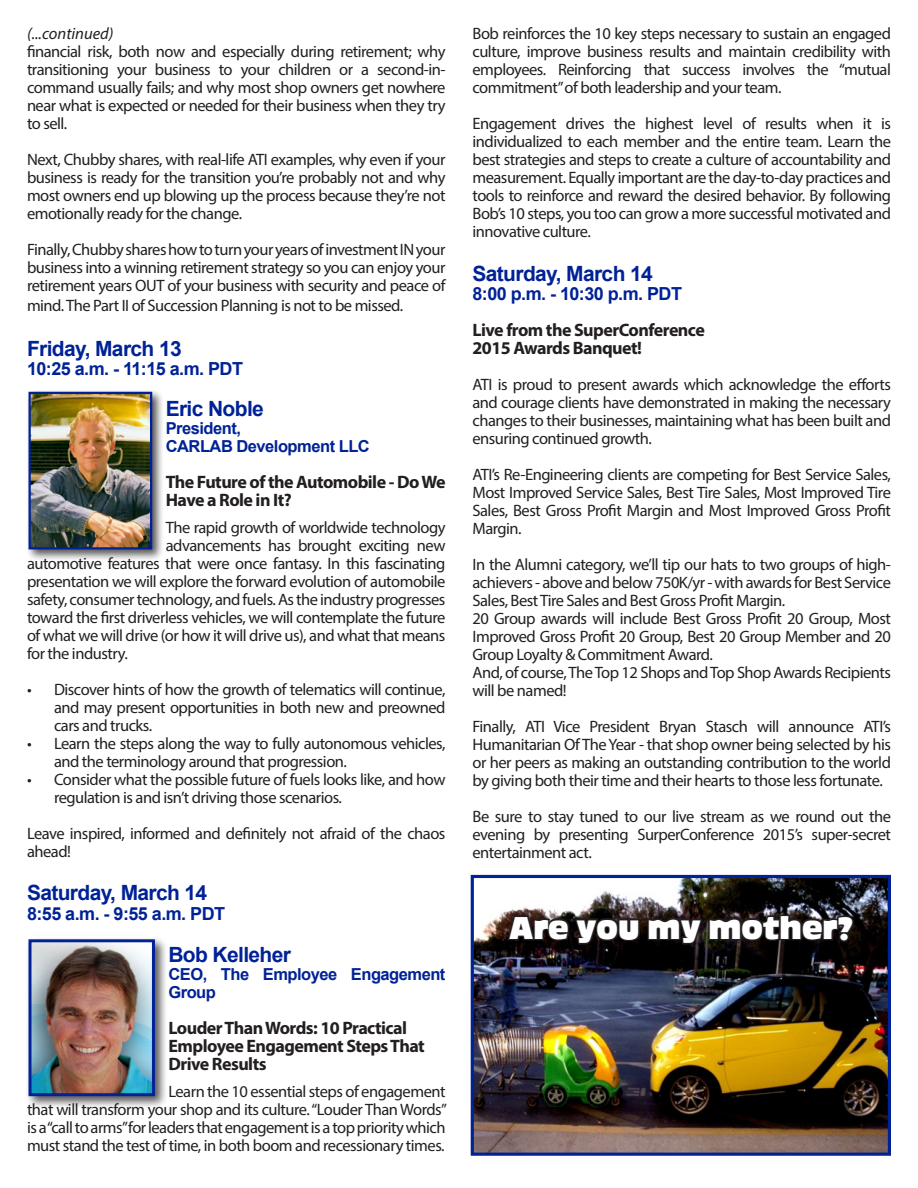
<style>
.page{position:relative;width:918px;height:1188px;background:#fff}
.page>*{position:absolute;margin:0;border:0;box-sizing:border-box;transform-origin:0 0}
.t1{font:31.2px "Ackbar";color:#fff}
.t2{font:700 21px "Arial";letter-spacing:-.03em;color:#012296}
.t3{font:700 18px/18px "Myriad Pro";letter-spacing:-.03em;color:#231f20}
.t4{font:700 18px "Arial";letter-spacing:-.03em;color:#012296}
.t5{font:16.5px/18px "Myriad Pro";letter-spacing:-.03em;color:#231f20;text-align:justify}
.t6{font:700 16.5px/18px "Arial";letter-spacing:-.03em;color:#012296}
.t7{font:italic 16.5px "Myriad Pro";color:#231f20}
</style>
<div class="page">
<div style="left:25px;top:389px;width:140px;height:173px;background:#231f20;opacity:.75"></div>
<img style="left:31px;top:395px;width:118px;height:152px">
<div style="left:28px;top:392px;width:124px;height:158px;border:2px solid #012296"></div>
<div style="left:25px;top:936px;width:143px;height:173px;background:#231f20;opacity:.75"></div>
<img style="left:32px;top:943px;width:119px;height:149px">
<div style="left:28px;top:939px;width:127px;height:157px;border:3px solid #012296"></div>
<img style="left:475px;top:879px;width:412px;height:273px">
<div style="left:471px;top:875px;width:420px;height:281px;border:3px solid #012296"></div>
<svg style="left:506px;top:913px;width:350px;height:33px;background:#1f1918"></svg>
<p class="t7" style="left:27px;top:24px;width:88px">(...continued)</p>
<p class="t5" style="left:27px;top:43px;width:420px">financial risk, both now and especially during retirement; why transitioning your business to your children or a second-in&shy;command usually fails; and why most shop owners get nowhere near what is expected or needed for their business when they try to sell.</p>
<p class="t5" style="left:27px;top:151px;width:420px">Next, Chubby shares, with real-life ATI examples, why even if your business is ready for the transition you’re probably not and why most owners end up blowing up the process because they’re not emotionally ready for the change.</p>
<p class="t5" style="left:27px;top:241px;width:420px">Finally, Chubby shares how to turn your years of investment IN your business into a winning retirement strategy so you can enjoy your retirement years OUT of your business with security and peace of</p>
<p class="t5" style="left:27px;top:296px;width:378px">mind. The Part II of Succession Planning is not to be missed.</p>
<p class="t2" style="left:27px;top:334px;width:156px">Friday, March 13</p>
<p class="t4" style="left:27px;top:357px;width:218px">10:25 a.m. - 11:15 a.m. PDT</p>
<p class="t2" style="left:166px;top:394px;width:100px">Eric Noble</p>
<p class="t6" style="left:166px;top:420px;width:77px">President,</p>
<p class="t6" style="left:166px;top:438px;width:206px">CARLAB Development LLC</p>
<p class="t3" style="left:166px;top:472px;width:281px">The Future of the Automobile - Do We<br>Have a Role in It?</p>
<p class="t5" style="left:166px;top:518px;width:281px">The rapid growth of worldwide technology</p>
<p class="t5" style="left:166px;top:536px;width:281px">advancements has brought exciting new</p>
<p class="t5" style="left:27px;top:554px;width:420px">automotive features that were once fantasy. In this fascinating</p>
<p class="t5" style="left:27px;top:572px;width:420px">presentation we will explore the forward evolution of automobile</p>
<p class="t5" style="left:27px;top:590px;width:420px">safety, consumer technology, and fuels. As the industry progresses</p>
<p class="t5" style="left:27px;top:608px;width:420px">toward the first driverless vehicles, we will contemplate the future</p>
<p class="t5" style="left:27px;top:626px;width:420px">of what we will drive (or how it will drive us), and what that means</p>
<p class="t5" style="left:27px;top:644px;width:102px">for the industry.</p>
<p class="t5" style="left:54px;top:680px;width:393px;text-indent:-27px">• Discover hints of how the growth of telematics will continue, and may present opportunities in both new and preowned cars and trucks.</p>
<p class="t5" style="left:54px;top:734px;width:393px;text-indent:-27px">• Learn the steps along the way to fully autonomous vehicles, and the terminology around that progression.</p>
<p class="t5" style="left:54px;top:770px;width:393px;text-indent:-27px">• Consider what the possible future of fuels looks like, and how regulation is and isn’t driving those scenarios.</p>
<p class="t5" style="left:27px;top:824px;width:420px">Leave inspired, informed and definitely not afraid of the chaos ahead!</p>
<p class="t2" style="left:27px;top:879px;width:182px">Saturday, March 14</p>
<p class="t4" style="left:27px;top:902px;width:200px">8:55 a.m. - 9:55 a.m. PDT</p>
<p class="t2" style="left:168px;top:940px;width:124px">Bob Kelleher</p>
<p class="t6" style="left:168px;top:966px;width:279px">CEO, The Employee Engagement<br>Group</p>
<p class="t3" style="left:168px;top:1018px;width:258px">Louder Than Words: 10 Practical<br>Employee Engagement Steps That<br>Drive Results</p>
<p class="t5" style="left:27px;top:1082px;width:421px;text-indent:141px">Learn the 10 essential steps of engagement that will transform your shop and its culture. “Louder Than Words” is a “call to arms” for leaders that engagement is a top priority which must stand the test of time, in both boom and recessionary times.</p>
<p class="t5" style="left:472px;top:25px;width:420px">Bob reinforces the 10 key steps necessary to sustain an engaged culture, improve business results and maintain credibility with employees. Reinforcing that success involves the “mutual commitment” of both leadership and your team.</p>
<p class="t5" style="left:472px;top:115px;width:420px">Engagement drives the highest level of results when it is individualized to each member and the entire team. Learn the best strategies and steps to create a culture of accountability and measurement. Equally important are the day-to-day practices and tools to reinforce and reward the desired behavior. By following Bob’s 10 steps, you too can grow a more successful motivated and innovative culture.</p>
<p class="t2" style="left:472px;top:259px;width:182px">Saturday, March 14</p>
<p class="t4" style="left:472px;top:282px;width:211px">8:00 p.m. - 10:30 p.m. PDT</p>
<p class="t3" style="left:472px;top:321px;width:234px">Live from the SuperConference</p>
<p class="t3" style="left:472px;top:339px;width:171px">2015 Awards Banquet!</p>
<p class="t5" style="left:472px;top:376px;width:420px">ATI is proud to present awards which acknowledge the efforts and courage clients have demonstrated in making the necessary changes to their businesses, maintaining what has been built and ensuring continued growth.</p>
<p class="t5" style="left:472px;top:466px;width:420px">ATI’s Re-Engineering clients are competing for Best Service Sales, Most Improved Service Sales, Best Tire Sales, Most Improved Tire Sales, Best Gross Profit Margin and Most Improved Gross Profit Margin.</p>
<p class="t5" style="left:472px;top:556px;width:420px">In the Alumni category, we’ll tip our hats to two groups of high&shy;achievers - above and below 750K/yr - with awards for Best Service Sales, Best Tire Sales and Best Gross Profit Margin.</p>
<p class="t5" style="left:472px;top:610px;width:420px">20 Group awards will include Best Gross Profit 20 Group, Most Improved Gross Profit 20 Group, Best 20 Group Member and 20<br>Group Loyalty &amp; Commitment Award.</p>
<p class="t5" style="left:472px;top:664px;width:420px">And, of course, The Top 12 Shops and Top Shop Awards Recipients will be named!</p>
<p class="t5" style="left:472px;top:718px;width:420px">Finally, ATI Vice President Bryan Stasch will announce ATI’s Humanitarian Of The Year - that shop owner being selected by his or her peers as making an outstanding contribution to the world by giving both their time and their hearts to those less fortunate.</p>
<p class="t5" style="left:472px;top:808px;width:420px">Be sure to stay tuned to our live stream as we round out the evening by presenting SurperConference 2015’s super-secret entertainment act.</p>
<p class="t1" style="left:509px;top:912px;width:346px">Are you my mother?</p>
</div>
